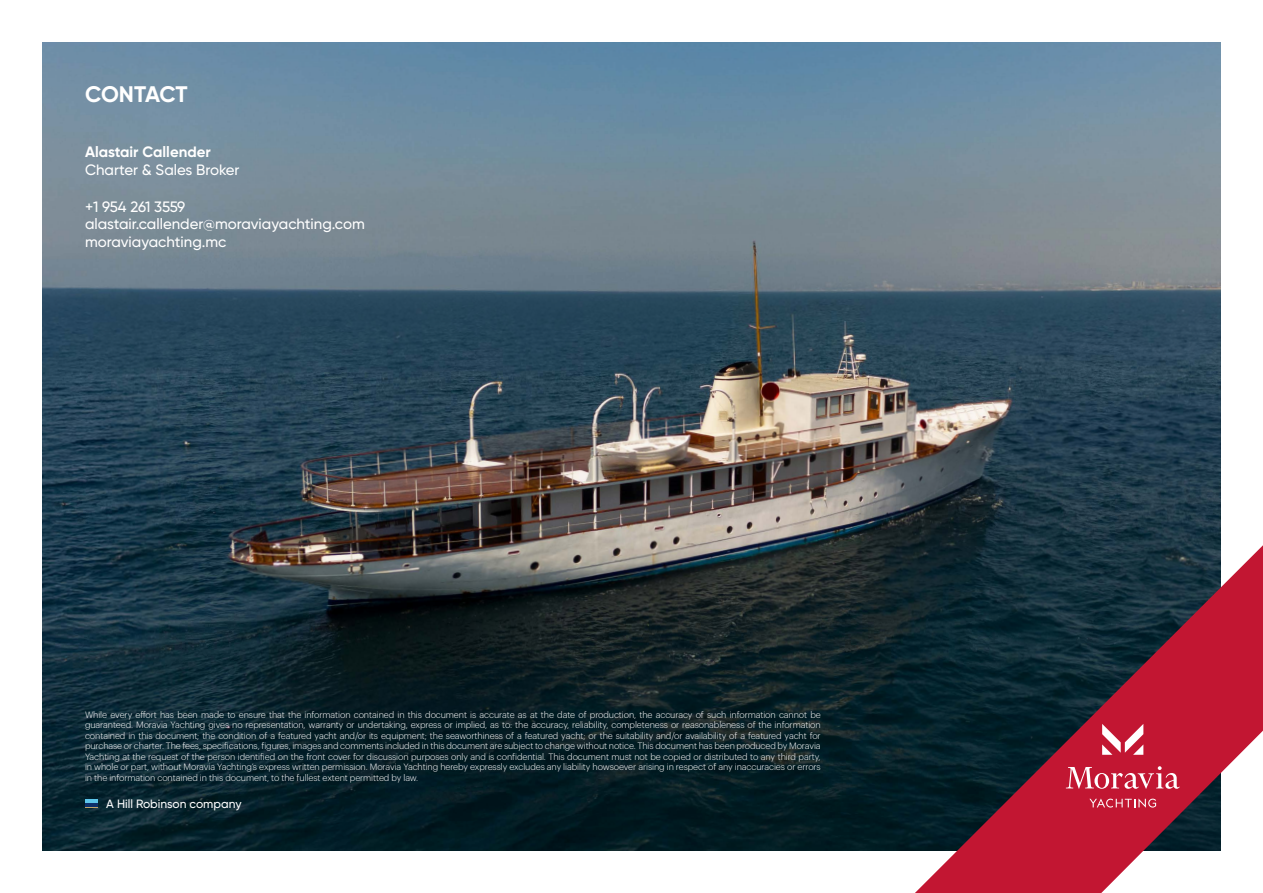
<style>
.page{position:relative;width:1263px;height:893px;background:#fff}
.page>*{position:absolute;margin:0;border:0;box-sizing:border-box;transform-origin:0 0}
.t1{font:700 22.5px "Gilroy";letter-spacing:-.015em;color:#fff}
.t2{font:500 15px/16.5px "Gilroy";color:#fff}
.t3{font:700 15px "Gilroy";color:#fff}
.t4{font:500 12px "Gilroy";color:#fff}
.t5{font:300 9px/10.5px "Graphik";letter-spacing:-.01em;color:#fff;text-align:justify}
</style>
<div class="page">
<img style="left:43px;top:43px;width:1177px;height:807px">
<svg style="left:915px;top:545px;width:348px;height:348px;background:#613544"></svg>
<svg style="left:1102px;top:724px;width:41px;height:31px"></svg>
<svg style="left:1066px;top:766px;width:114px;height:23px;background:#d15065"></svg>
<svg style="left:1089px;top:798px;width:67px;height:10px"></svg>
<hr style="left:85px;top:799px;width:13px;height:4px;background:#5dc5ea">
<svg style="left:85px;top:807px;width:13px;height:1px"></svg>
<hr style="left:85px;top:803px;width:13px;height:4px;background:#0c2f6a">
<h1 class="t1" style="left:85px;top:80px;width:104px">CONTACT</h1>
<h2 class="t3" style="left:85px;top:142px;width:127px">Alastair Callender</h2>
<h2 class="t2" style="left:85px;top:161px;width:156px">Charter &amp; Sales Broker</h2>
<h2 class="t2" style="left:85px;top:198px;width:281px">+1 954 261 3559 alastair.callender@moraviayachting.com</h2>
<h2 class="t2" style="left:85px;top:233px;width:143px">moraviayachting.mc</h2>
<p class="t5" style="left:85px;top:708px;width:737px">While every effort has been made to ensure that the information contained in this document is accurate as at the date of production, the accuracy of such information cannot be guaranteed. Moravia Yachting gives no representation, warranty or undertaking, express or implied, as to: the accuracy, reliability, completeness or reasonableness of the information contained in this document; the condition of a featured yacht and/or its equipment; the seaworthiness of a featured yacht; or the suitability and/or availability of a featured yacht for purchase or charter. The fees, specifications, figures, images and comments included in this document are subject to change without notice. This document has been produced by Moravia Yachting at the request of the person identified on the front cover for discussion purposes only and is confidential. This document must not be copied or distributed to any third party, in whole or part, without Moravia Yachting’s express written permission. Moravia Yachting hereby expressly excludes any liability howsoever arising in respect of any inaccuracies or errors in the information contained in this document, to the fullest extent permitted by law.</p>
<h3 class="t4" style="left:106px;top:796px;width:137px">A Hill Robinson company</h3>
</div>
